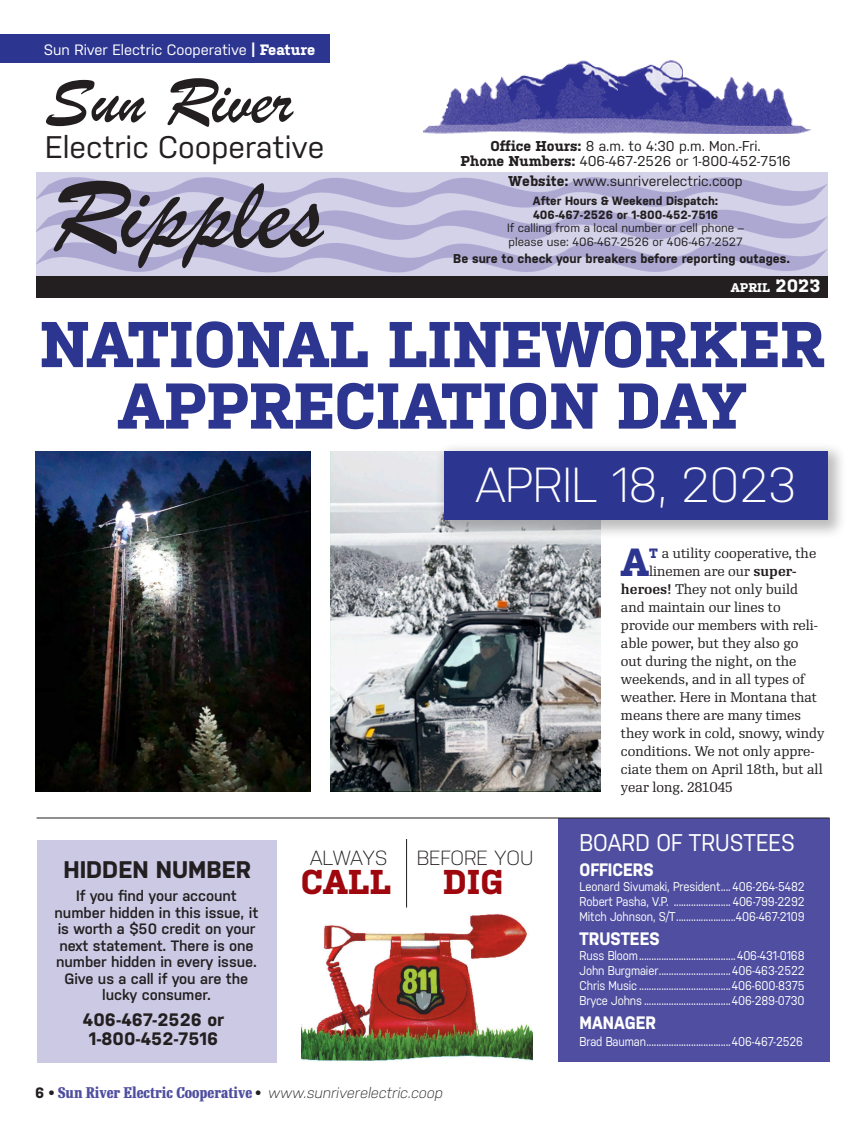
<style>
.page{position:relative;width:864px;height:1134px;background:#fff}
.page>*{position:absolute;margin:0;border:0;box-sizing:border-box;transform-origin:0 0}
.t1{font:108px "Brush Script";color:#231f20}
.t2{font:71.7px "Brush Script";color:#231f20}
.Headline_Co-op_Kultu{font:700 64.5px/61.5px "Kulturista";letter-spacing:-.01em;color:#2c3590;text-align:center}
.Headline{font:300 49.2px "Nudista";letter-spacing:-.01em;color:#fff}
.Lead-in_copy_ragR{font:700 39.15px "Kulturista";color:#2c3590}
.Body{font:700 34.35px "Kulturista";color:#9d070d}
.t3{font:31.2px "Nudista";color:#231f20}
.Co-op_Sidebar_sectio{font:24.15px "Nudista";color:#fff;scale:.92 1}
.Photo_Cutline{font:700 24px "Nudista";color:#231f20}
.Body-2{font:300 20.4px "Nudista";color:#231f20}
.Photo_Cutline-2{font:700 18px "Nudista";color:#231f20}
.Co-op_Sidebar_sectio-2{font:700 18px "Nudista";color:#fff;scale:.92 1}
.Photo_Cutline-3{font:600 15px/16.5px "Nudista";letter-spacing:-.005em;color:#231f20;text-align:center}
.t4{font:700 15px "Re Public Cond";color:#4f4ea0}
.Running_Head{font:15px "Nudista";color:#fff}
.Co-op_subhead{font:14.25px/15px "Nudista";color:#231f20;text-align:center}
.Lead-in_copy_ragR-2{font:13.5px "Re Public";color:#231f20}
.Co-op_Sidebar_sectio-3{font:12.75px/15px "Nudista";letter-spacing:-.01em;color:#fff;text-align:justify;scale:.89 1}
.Co-op_subhead-2{font:700 12.75px "Nudista";color:#231f20}
.t5{font:700 12.6px "Kulturista";color:#fff}
.Co-op_subhead-3{font:12px/13.5px "Nudista";color:#211d1e;text-align:center}
.s1{font-family:"Kulturista";font-weight:700}
.s2{font-weight:700;color:#231f20}
.s3{font-size:18px}
.s4{font-family:"Nudista";color:#231f20}
.s5{font-family:"Nudista";font-weight:300;font-style:italic;color:#231f20}
.s6{font-family:"Kulturista";font-weight:700;color:#2c3590}
.s7{font-weight:600}
</style>
<div class="page">
<img style="left:331px;top:451px;width:269px;height:341px">
<img style="left:37px;top:172px;width:791px;height:104px">
<img style="left:423px;top:60px;width:389px;height:74px">
<div style="left:37px;top:276px;width:791px;height:21px;background:#231f20"></div>
<div style="left:0;top:35px;width:329px;height:28px;background:#2c3590"></div>
<div style="left:558px;top:818px;width:271px;height:244px;background:#4f4ea0"></div>
<hr style="left:37px;top:818px;width:792px;height:1px;background:#231f20">
<div style="left:37px;top:840px;width:240px;height:222px;background:#cbc9e4"></div>
<img style="left:302px;top:914px;width:230px;height:147px">
<div style="left:340px;top:910px;width:126px;height:10px;background:#fff"></div>
<hr style="left:406px;top:839px;width:1px;height:69px;background:#231f20">
<img style="left:35px;top:451px;width:275px;height:341px">
<div style="left:435px;top:442px;width:412px;height:97px;background:#231f20;opacity:.3"></div>
<div style="left:444px;top:451px;width:384px;height:69px;background:#2c3590"></div>
<p class="Running_Head" style="left:44px;top:41px;width:273px">Sun River Electric Cooperative <span class="s1">| Feature</span></p>
<p class="t2" style="left:45px;top:56px;width:249px">Sun River</p>
<p class="t3" style="left:45px;top:129px;width:281px">Electric Cooperative</p>
<p class="Co-op_subhead" style="left:460px;top:138px;width:332px"><span class="s1">Office Hours:</span> 8 a.m. to 4:30 p.m. Mon.-Fri.<br><span class="s1">Phone Numbers:</span> 406-467-2526 or 1-800-452-7516</p>
<p class="Co-op_subhead" style="left:509px;top:174px;width:235px"><span class="s1">Website:</span> www.sunriverelectric.coop</p>
<p class="t1" style="left:50px;top:148px;width:275px">Ripples</p>
<p class="Co-op_subhead-3" style="left:507px;top:194px;width:238px"><span class="s2">After Hours &amp; Weekend Dispatch:<br>406-467-2526 or 1-800-452-7516<br></span>If calling from a local number or cell phone – please use: 406-467-2526 or 406-467-2527</p>
<p class="Co-op_subhead-2" style="left:453px;top:251px;width:338px">Be sure to check your breakers before reporting outages.</p>
<p class="t5" style="left:731px;top:281px;width:91px">april <span class="s3">2023</span></p>
<p class="Headline_Co-op_Kultu" style="left:39px;top:313px;width:787px">NATIONAL LINEWORKER<br>APPRECIATION DAY</p>
<p class="Headline" style="left:476px;top:457px;width:323px">APRIL 18, 2023</p>
<p class="Photo_Cutline" style="left:63px;top:855px;width:189px">HIDDEN NUMBER</p>
<p class="Photo_Cutline-3" style="left:55px;top:888px;width:205px">If you find your account number hidden in this issue, it is worth a $50 credit on your next statement. There is one number hidden in every issue.<br>Give us a call if you are the lucky consumer.</p>
<p class="Photo_Cutline-2" style="left:83px;top:1009px;width:143px">406-467-2526 or</p>
<p class="Photo_Cutline-2" style="left:89px;top:1028px;width:131px">1-800-452-7516</p>
<p class="Body-2" style="left:310px;top:846px;width:79px">ALWAYS</p>
<p class="Body-2" style="left:417px;top:846px;width:118px">BEFORE YOU</p>
<p class="Body" style="left:443px;top:862px;width:62px">DIG</p>
<p class="Body" style="left:301px;top:862px;width:92px">CALL</p>
<p class="t4" style="left:35px;top:1084px;width:409px"><span class="s4">6 •</span> Sun River Electric Cooperative <span class="s4">•</span> <span class="s5">www.sunriverelectric.coop</span></p>
<p class="Lead-in_copy_ragR" style="left:621px;top:540px;width:30px">A</p>
<p class="Lead-in_copy_ragR-2" style="left:649px;top:545px;width:169px"><span class="s6">T</span> a utility cooperative, the</p>
<p class="Lead-in_copy_ragR-2" style="left:649px;top:563px;width:149px">linemen are our <span class="s7">super-</span></p>
<p class="Lead-in_copy_ragR-2" style="left:621px;top:581px;width:179px"><span class="s7">heroes!</span> They not only build</p>
<p class="Lead-in_copy_ragR-2" style="left:621px;top:599px;width:161px">and maintain our lines to</p>
<p class="Lead-in_copy_ragR-2" style="left:621px;top:617px;width:199px">provide our members with reli-</p>
<p class="Lead-in_copy_ragR-2" style="left:621px;top:635px;width:179px">able power, but they also go</p>
<p class="Lead-in_copy_ragR-2" style="left:621px;top:653px;width:177px">out during the night, on the</p>
<p class="Lead-in_copy_ragR-2" style="left:621px;top:671px;width:185px">weekends, and in all types of</p>
<p class="Lead-in_copy_ragR-2" style="left:621px;top:689px;width:198px">weather. Here in Montana that</p>
<p class="Lead-in_copy_ragR-2" style="left:621px;top:707px;width:181px">means there are many times</p>
<p class="Lead-in_copy_ragR-2" style="left:621px;top:725px;width:205px">they work in cold, snowy, windy</p>
<p class="Lead-in_copy_ragR-2" style="left:621px;top:743px;width:195px">conditions. We not only appre-</p>
<p class="Lead-in_copy_ragR-2" style="left:621px;top:761px;width:203px">ciate them on April 18th, but all</p>
<p class="Lead-in_copy_ragR-2" style="left:621px;top:779px;width:113px">year long. 281045</p>
<p class="Co-op_Sidebar_sectio" style="left:580px;top:828px;width:236px">BOARD OF TRUSTEES</p>
<p class="Co-op_Sidebar_sectio-2" style="left:580px;top:859px;width:82px">OFFICERS</p>
<p class="Co-op_Sidebar_sectio-3" style="left:580px;top:879px;width:254px">Leonard Sivumaki, President.... 406-264-5482<br>Robert Pasha, V.P. ....................... 406-799-2292<br>Mitch Johnson, S/T........................406-467-2109</p>
<p class="Co-op_Sidebar_sectio-2" style="left:580px;top:928px;width:88px">TRUSTEES</p>
<p class="Co-op_Sidebar_sectio-3" style="left:580px;top:948px;width:254px">Russ Bloom.......................................406-431-0168<br>John Burgmaier.............................406-463-2522<br>Chris Music .....................................406-600-8375<br>Bryce Johns ...................................406-289-0730</p>
<p class="Co-op_Sidebar_sectio-2" style="left:580px;top:1012px;width:85px">MANAGER</p>
<p class="Co-op_Sidebar_sectio-3" style="left:580px;top:1033px;width:253px">Brad Bauman..................................406-467-2526</p>
</div>
